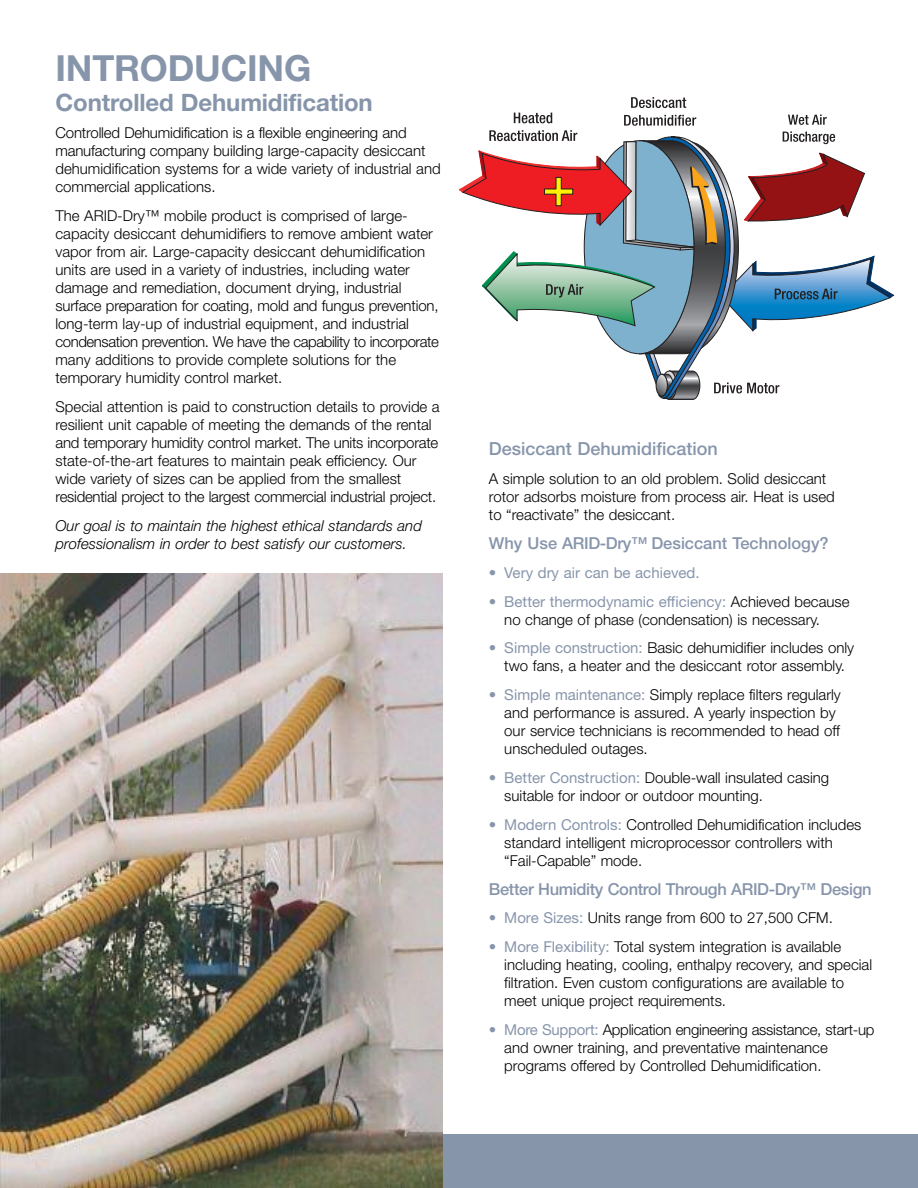
<style>
.page{position:relative;width:918px;height:1188px;background:#fff}
.page>*{position:absolute;margin:0;border:0;box-sizing:border-box;transform-origin:0 0}
.t1{font:700 36px "Helvetica Neue";letter-spacing:-.005em;color:#8795ab}
.t2{font:700 24px "Helvetica Neue";letter-spacing:-.005em;color:#8795ab}
.t3{font:500 18px "Helvetica Neue";color:#8795ab}
.t4{font:500 16.5px "Helvetica Neue";letter-spacing:-.02em;color:#8795ab}
.t5{font:500 16.5px "Helvetica Neue";color:#8795ab}
.t6{font:300 15px/18px "Helvetica Neue";color:#000}
.t7{font:italic 300 15px/18px "Helvetica Neue";color:#000}
.t8{font:15px "Helvetica Neue";color:#8795ab}
.s1{font-weight:300}
.s2{color:#8795ab}
.s3{font-weight:400;color:#8795ab}
</style>
<div class="page">
<div style="left:440px;top:1134px;width:478px;height:54px;background:#8795ab"></div>
<svg style="left:459px;top:97px;width:435px;height:303px"></svg>
<img style="left:0;top:573px;width:443px;height:615px">
<h1 class="t1" style="left:56px;top:55px;width:257px">INTRODUCING</h1>
<h2 class="t2" style="left:56px;top:94px;width:319px">Controlled Dehumidification</h2>
<p class="t6" style="left:55px;top:125px;width:387px">Controlled Dehumidification is a flexible engineering and manufacturing company building large-capacity desiccant dehumidification systems for a wide variety of industrial and commercial applications.</p>
<p class="t6" style="left:55px;top:208px;width:385px">The ARID-Dry™ mobile product is comprised of large&shy;capacity desiccant dehumidifiers to remove ambient water vapor from air. Large-capacity desiccant dehumidification units are used in a variety of industries, including water damage and remediation, document drying, industrial surface preparation for coating, mold and fungus prevention, long-term lay-up of industrial equipment, and industrial condensation prevention. We have the capability to incorporate many additions to provide complete solutions for the temporary humidity control market.</p>
<p class="t6" style="left:55px;top:399px;width:386px">Special attention is paid to construction details to provide a resilient unit capable of meeting the demands of the rental and temporary humidity control market. The units incorporate state-of-the-art features to maintain peak efficiency. Our wide variety of sizes can be applied from the smallest residential project to the largest commercial industrial project.</p>
<p class="t7" style="left:55px;top:518px;width:368px">Our goal is to maintain the highest ethical standards and professionalism in order to best satisfy our customers.</p>
<p class="t3" style="left:489px;top:443px;width:230px">Desiccant Dehumidification</p>
<p class="t6" style="left:489px;top:471px;width:347px">A simple solution to an old problem. Solid desiccant rotor adsorbs moisture from process air. Heat is used to “reactivate” the desiccant.</p>
<p class="t5" style="left:489px;top:537px;width:341px">Why Use ARID-Dry™ Desiccant Technology?</p>
<p class="t8" style="left:489px;top:567px;width:212px"><span class="s1">•</span> Very dry air can be achieved.</p>
<p class="t6" style="left:504px;top:594px;width:347px;text-indent:-15px"><span class="s2">•</span> <span class="s3">Better thermodynamic efficiency:</span> Achieved because no change of phase (condensation) is necessary.</p>
<p class="t6" style="left:489px;top:641px;width:367px;text-align:center"><span class="s2">•</span> <span class="s3">Simple construction:</span> Basic dehumidifier includes only two fans, a heater and the desiccant rotor assembly.</p>
<p class="t6" style="left:504px;top:687px;width:338px;text-indent:-15px"><span class="s2">•</span> <span class="s3">Simple maintenance:</span> Simply replace filters regularly and performance is assured. A yearly inspection by our service technicians is recommended to head off unscheduled outages.</p>
<p class="t6" style="left:504px;top:770px;width:326px;text-indent:-15px"><span class="s2">•</span> <span class="s3">Better Construction:</span> Double-wall insulated casing suitable for indoor or outdoor mounting.</p>
<p class="t6" style="left:504px;top:817px;width:359px;text-indent:-15px"><span class="s2">•</span> <span class="s3">Modern Controls:</span> Controlled Dehumidification includes standard intelligent microprocessor controllers with “Fail-Capable” mode.</p>
<p class="t4" style="left:489px;top:883px;width:384px">Better Humidity Control Through ARID-Dry™ Design</p>
<p class="t6" style="left:489px;top:911px;width:345px"><span class="s2">•</span> <span class="s3">More Sizes:</span> Units range from 600 to 27,500 CFM.</p>
<p class="t6" style="left:504px;top:939px;width:369px;text-indent:-15px"><span class="s2">•</span> <span class="s3">More Flexibility:</span> Total system integration is available including heating, cooling, enthalpy recovery, and special filtration. Even custom configurations are available to meet unique project requirements.</p>
<p class="t6" style="left:504px;top:1022px;width:372px;text-indent:-15px"><span class="s2">•</span> <span class="s3">More Support:</span> Application engineering assistance, start-up and owner training, and preventative maintenance programs offered by Controlled Dehumidification.</p>
</div>
